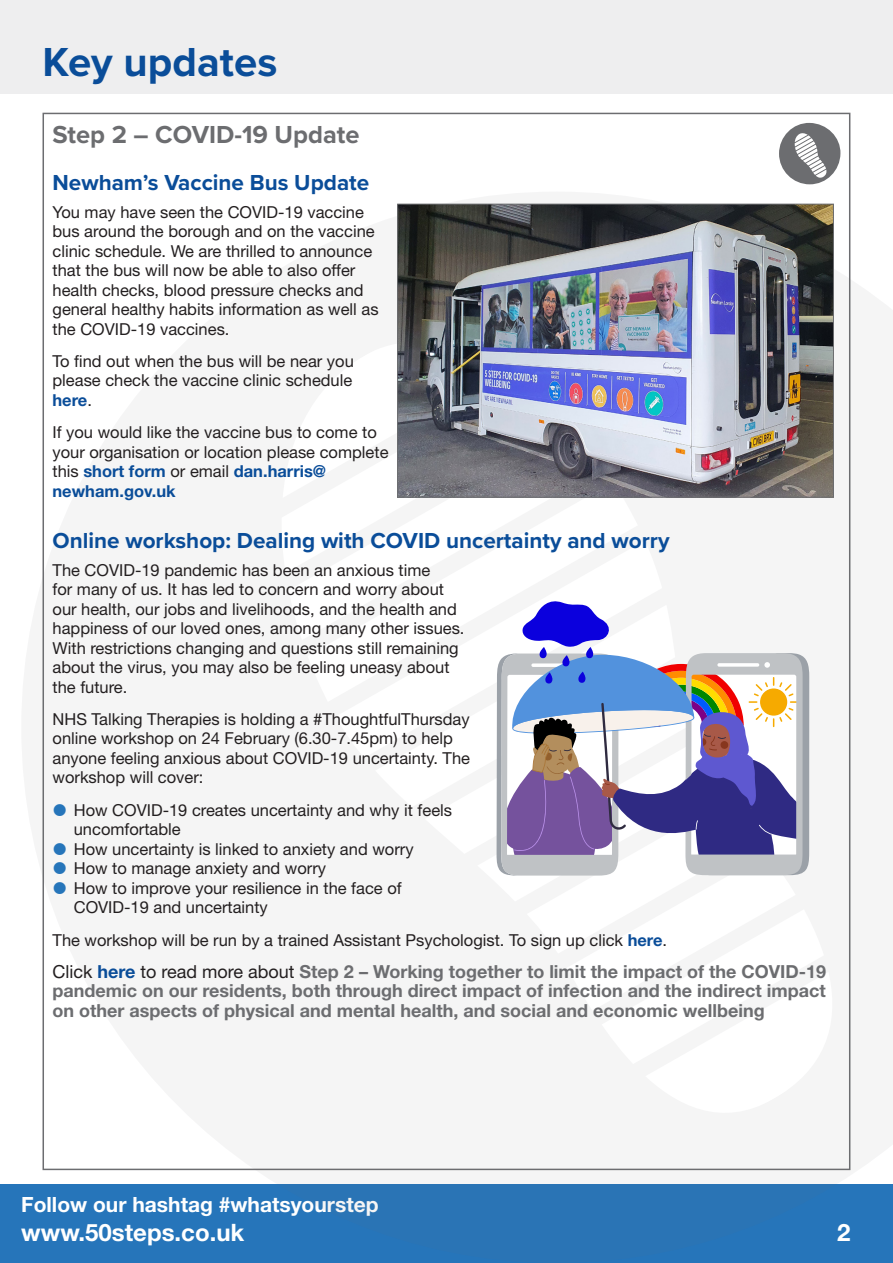
<style>
.page{position:relative;width:893px;height:1263px;background:#fff}
.page>*{position:absolute;margin:0;border:0;box-sizing:border-box;transform-origin:0 0}
.t1{font:700 42px "Proxima Nova";color:#0a4d99}
.Step_subhead{font:700 25.5px "Proxima Nova";color:#6c6d70}
.t2{font:700 24px "Helvetica Neue LT Std";color:#fff}
.subhead{font:700 22.5px "Proxima Nova";color:#0a4d99}
.t3{font:700 21px "Helvetica Neue LT Std";color:#fff}
.Body{font:700 18px/19.5px "Helvetica Neue LT Std";color:#6c6d70;text-align:justify}
.Body-2{font:16.5px/19.5px "Helvetica Neue LT Std";color:#231f20}
.s1{font-weight:700;color:#0a4d99}
.s2{font-weight:400;color:#231f20}
.s3{color:#0a4d99}
</style>
<div class="page">
<div style="left:0;top:1184px;width:893px;height:79px;background:#2675ba"></div>
<div style="left:779px;top:123px;width:61px;height:61px;background:#6c6d70;border-radius:50%"></div>
<svg style="left:795px;top:133px;width:32px;height:45px"></svg>
<div style="left:0;top:0;width:893px;height:94px;background:#eeeeef"></div>
<img style="left:399px;top:206px;width:433px;height:289px">
<div style="left:397px;top:204px;width:437px;height:293px;border:1px solid #6c6d70"></div>
<svg style="left:497px;top:601px;width:312px;height:274px"></svg>
<p class="t1" style="left:43px;top:30px;width:236px">Key updates</p>
<p class="Step_subhead" style="left:53px;top:115px;width:309px">Step 2 – COVID-19 Update</p>
<p class="subhead" style="left:53px;top:165px;width:318px">Newham’s Vaccine Bus Update</p>
<p class="Body-2" style="left:53px;top:202px;width:328px">You may have seen the COVID-19 vaccine bus around the borough and on the vaccine clinic schedule. We are thrilled to announce that the bus will now be able to also offer health checks, blood pressure checks and general healthy habits information as well as the COVID-19 vaccines.</p>
<p class="Body-2" style="left:53px;top:351px;width:303px;text-align:justify">To find out when the bus will be near you please check the vaccine clinic schedule <span class="s1">here</span>.</p>
<p class="Body-2" style="left:53px;top:422px;width:337px">If you would like the vaccine bus to come to your organisation or location please complete this <span class="s1">short form</span> or email <span class="s1">dan.harris@ newham.gov.uk</span></p>
<p class="subhead" style="left:53px;top:523px;width:618px">Online workshop: Dealing with COVID uncertainty and worry</p>
<p class="Body-2" style="left:53px;top:560px;width:414px">The COVID-19 pandemic has been an anxious time<br>for many of us. It has led to concern and worry about our health, our jobs and livelihoods, and the health and happiness of our loved ones, among many other issues.<br>With restrictions changing and questions still remaining about the virus, you may also be feeling uneasy about the future.</p>
<p class="Body-2" style="left:53px;top:709px;width:419px">NHS Talking Therapies is holding a #ThoughtfulThursday online workshop on 24 February (6.30-7.45pm) to help anyone feeling anxious about COVID-19 uncertainty. The workshop will cover:</p>
<p class="Body-2" style="left:74px;top:800px;width:380px">How COVID-19 creates uncertainty and why it feels uncomfortable</p>
<p class="Body-2" style="left:74px;top:839px;width:341px">How uncertainty is linked to anxiety and worry</p>
<p class="Body-2" style="left:74px;top:858px;width:254px">How to manage anxiety and worry</p>
<p class="Body-2" style="left:74px;top:878px;width:329px">How to improve your resilience in the face of<br>COVID-19 and uncertainty</p>
<p class="Body-2" style="left:53px;top:930px;width:616px">The workshop will be run by a trained Assistant Psychologist. To sign up click <span class="s1">here</span>.</p>
<p class="Body" style="left:53px;top:961px;width:775px"><span class="s2">Click</span> <span class="s3">here</span> <span class="s2">to read more about</span> Step 2 – Working together to limit the impact of the COVID-19 pandemic on our residents, both through direct impact of infection and the indirect impact on other aspects of physical and mental health, and social and economic wellbeing</p>
<p class="t3" style="left:21px;top:1191px;width:359px">Follow our hashtag #whatsyourstep</p>
<h3 class="t2" style="left:21px;top:1217px;width:225px">www.50steps.co.uk</h3>
<h3 class="t2" style="left:837px;top:1217px;width:15px">2</h3>
</div>
